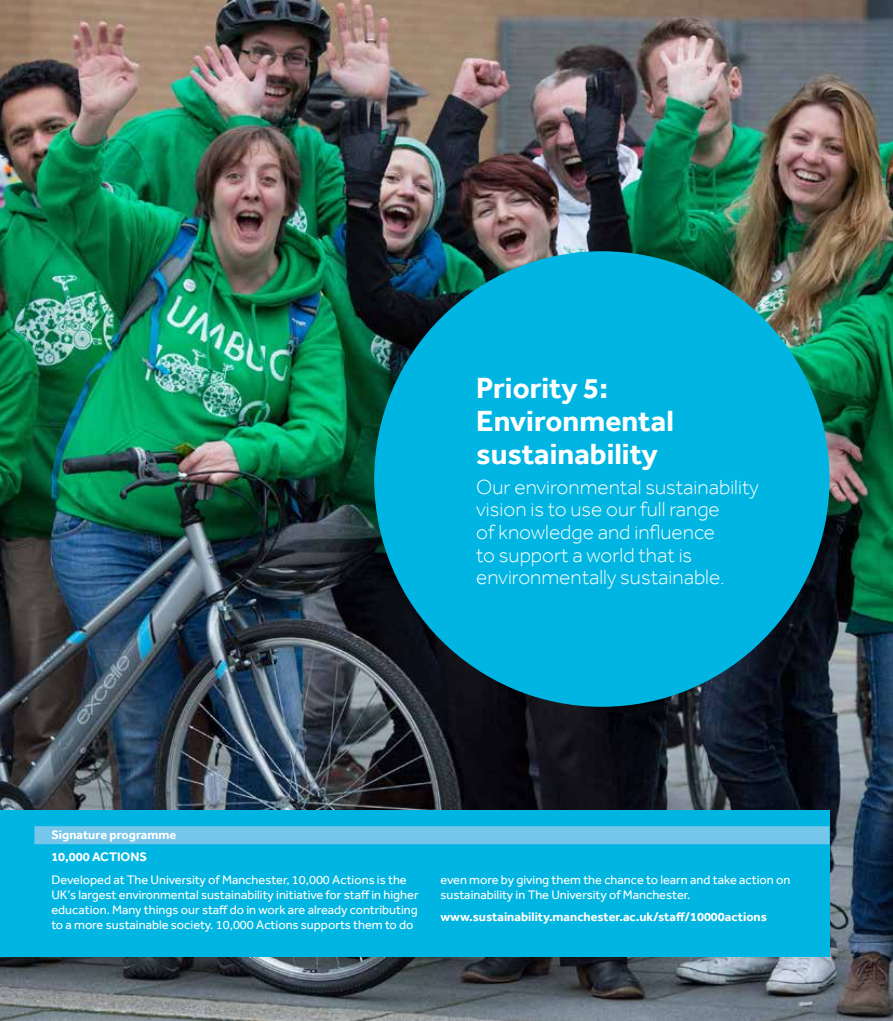
<style>
.page{position:relative;width:893px;height:1021px;background:#fff}
.page>*{position:absolute;margin:0;border:0;box-sizing:border-box;transform-origin:0 0}
.t1{font:700 30px/33px "Effra";color:#fff}
.t2{font:300 21px/22.5px "Effra";color:#fff}
.t3{font:12.75px/15px "Effra";color:#fff}
.t4{font:700 12.75px/22.5px "Effra";color:#fff}
</style>
<div class="page">
<img style="left:0;top:0;width:893px;height:1020px">
<div style="left:0;top:810px;width:829px;height:147px;background:#00b5e2"></div>
<div style="left:34px;top:826px;width:795px;height:18px;background:#75c6e9"></div>
<div style="left:374px;top:251px;width:455px;height:455px;background:#00b5e2;border-radius:50%"></div>
<h1 class="t1" style="left:476px;top:371px;width:199px">Priority 5:<br>Environmental sustainability</h1>
<h2 class="t2" style="left:476px;top:475px;width:284px">Our environmental sustainability vision is to use our full range<br>of knowledge and influence<br>to support a world that is environmentally sustainable.</h2>
<p class="t4" style="left:51px;top:823px;width:126px">Signature programme<br>10,000 ACTIONS</p>
<p class="t3" style="left:51px;top:872px;width:369px">Developed at The University of Manchester, 10,000 Actions is the UK’s largest environmental sustainability initiative for staff in higher education. Many things our staff do in work are already contributing to a more sustainable society. 10,000 Actions supports them to do</p>
<p class="t3" style="left:440px;top:872px;width:351px">even more by giving them the chance to learn and take action on sustainability in The University of Manchester.</p>
<p class="t4" style="left:440px;top:905px;width:328px">www.sustainability.manchester.ac.uk/staff/10000actions</p>
</div>
